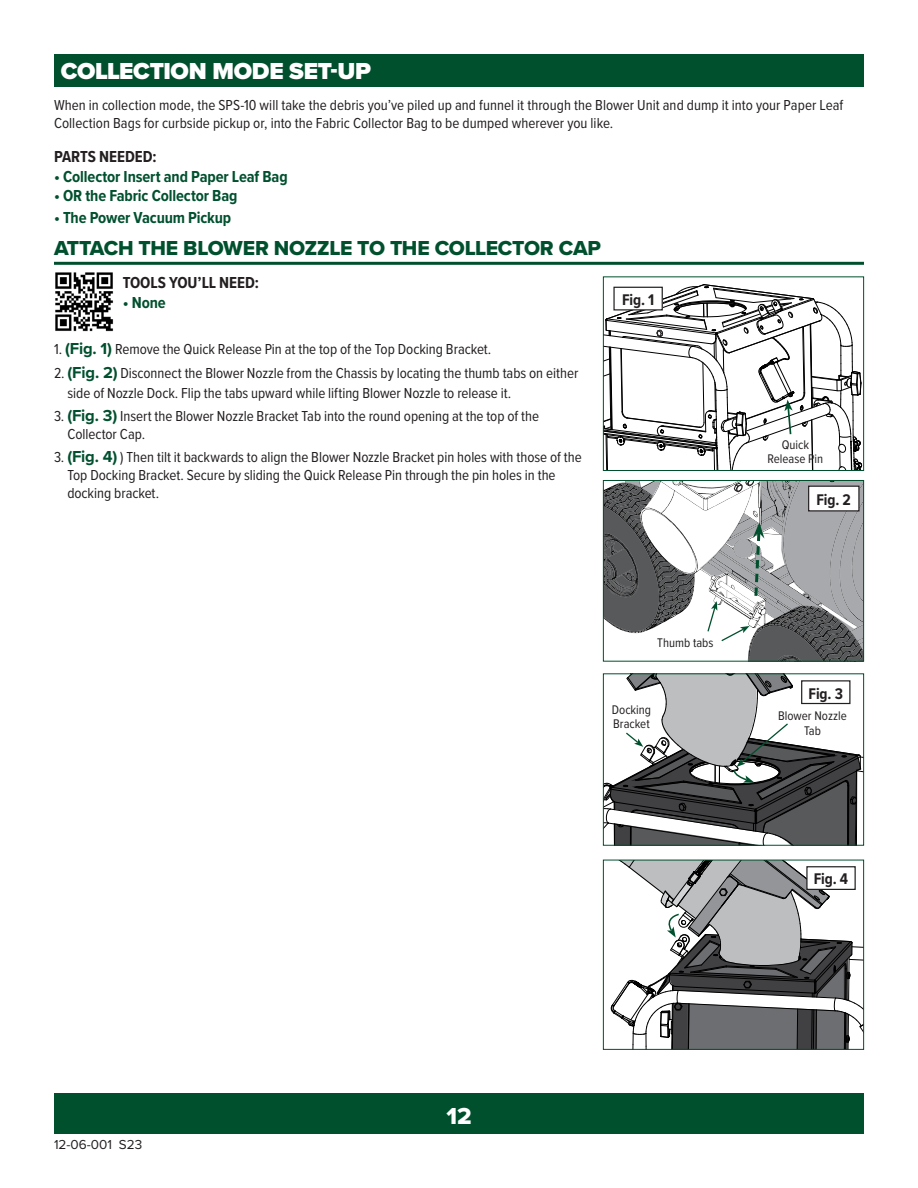
<style>
.page{position:relative;width:918px;height:1188px;background:#fff}
.page>*{position:absolute;margin:0;border:0;box-sizing:border-box;transform-origin:0 0}
.Chapter_Subhead_whit{font:900 24px "Proxima Nova";letter-spacing:-.01em;color:#fff}
.t1{font:24px "Proxima Nova Extrabld";color:#fff}
.Chapter_Subhead{font:21px "Proxima Nova Extrabld";letter-spacing:-.015em;color:#00502e}
.Section_Sub{font:700 16.5px "Proxima Nova Cond";letter-spacing:-.005em;color:#00502e}
.Section_Sub-2{font:700 16.5px "Proxima Nova Cond";letter-spacing:-.005em;color:#231f20}
.Figures{font:700 16.05px "Proxima Nova Cond";letter-spacing:-.01em;color:#231f20}
.Body{font:15px/18px "Proxima Nova Cond";letter-spacing:-.005em;color:#231f20}
.Section_Sub-3{font:15px/18px "Proxima Nova Cond";color:#231f20}
.t2{font:13.5px "Proxima Nova";color:#231f20}
.t3{font:12.9px/14.2px "Proxima Nova Cond";color:#231f20;text-align:center}
.s1{font-family:"Proxima Nova";font-weight:700;font-size:16.5px;color:#00502e}
</style>
<div class="page">
<div style="left:54px;top:1094px;width:810px;height:40px;background:#00502e"></div>
<div style="left:54px;top:54px;width:810px;height:32px;background:#00502e"></div>
<hr style="left:54px;top:262px;width:810px;height:3px;background:#00502e">
<img style="left:55px;top:272px;width:59px;height:60px">
<svg style="left:603px;top:284px;width:259px;height:187px"></svg>
<svg style="left:611px;top:860px;width:253px;height:189px"></svg>
<svg style="left:603px;top:480px;width:261px;height:181px"></svg>
<svg style="left:603px;top:674px;width:261px;height:172px"></svg>
<p class="Chapter_Subhead_whit" style="left:61px;top:53px;width:312px">COLLECTION MODE SET-UP</p>
<p class="Section_Sub-3" style="left:54px;top:96px;width:791px">When in collection mode, the SPS-10 will take the debris you’ve piled up and funnel it through the Blower Unit and dump it into your Paper Leaf<br>Collection Bags for curbside pickup or, into the Fabric Collector Bag to be dumped wherever you like.</p>
<p class="Section_Sub-2" style="left:54px;top:144px;width:104px">PARTS NEEDED:</p>
<p class="Section_Sub" style="left:54px;top:164px;width:235px">• Collector Insert and Paper Leaf Bag</p>
<p class="Section_Sub" style="left:54px;top:184px;width:185px">• OR the Fabric Collector Bag</p>
<p class="Section_Sub" style="left:54px;top:205px;width:179px">• The Power Vacuum Pickup</p>
<p class="Chapter_Subhead" style="left:54px;top:232px;width:548px">ATTACH THE BLOWER NOZZLE TO THE COLLECTOR CAP</p>
<p class="Section_Sub-2" style="left:123px;top:271px;width:138px">TOOLS YOU’LL NEED:</p>
<p class="Section_Sub" style="left:123px;top:291px;width:45px">• None</p>
<p class="Body" style="left:54px;top:340px;width:439px">1. <span class="s1">(Fig. 1)</span> Remove the Quick Release Pin at the top of the Top Docking Bracket.</p>
<p class="Body" style="left:68px;top:363px;width:512px;line-height:19.5px;text-indent:-14px">2. <span class="s1">(Fig. 2)</span> Disconnect the Blower Nozzle from the Chassis by locating the thumb tabs on either side of Nozzle Dock. Flip the tabs upward while lifting Blower Nozzle to release it.</p>
<p class="Body" style="left:67px;top:407px;width:473px;text-indent:-13px">3. <span class="s1">(Fig. 3)</span> Insert the Blower Nozzle Bracket Tab into the round opening at the top of the<br>Collector Cap.</p>
<p class="Body" style="left:67px;top:447px;width:516px;text-indent:-13px">3. <span class="s1">(Fig. 4)</span> ) Then tilt it backwards to align the Blower Nozzle Bracket pin holes with those of the<br>Top Docking Bracket. Secure by sliding the Quick Release Pin through the pin holes in the docking bracket.</p>
<p class="Figures" style="left:622px;top:288px;width:34px">Fig. 1</p>
<p class="t3" style="left:767px;top:437px;width:57px">Quick<br>Release Pin</p>
<p class="Figures" style="left:817px;top:488px;width:36px">Fig. 2</p>
<p class="t2" style="left:54px;top:1135px;width:90px">12-06-001 S23</p>
<h1 class="t1" style="left:446px;top:1098px;width:27px">12</h1>
<p class="t3" style="left:657px;top:635px;width:58px">Thumb tabs</p>
<p class="t3" style="left:612px;top:702px;width:41px;text-align:left">Docking<br>Bracket</p>
<p class="Figures" style="left:809px;top:681px;width:36px">Fig. 3</p>
<p class="t3" style="left:778px;top:708px;width:70px">Blower Nozzle<br>Tab</p>
<p class="Figures" style="left:814px;top:867px;width:36px">Fig. 4</p>
</div>
